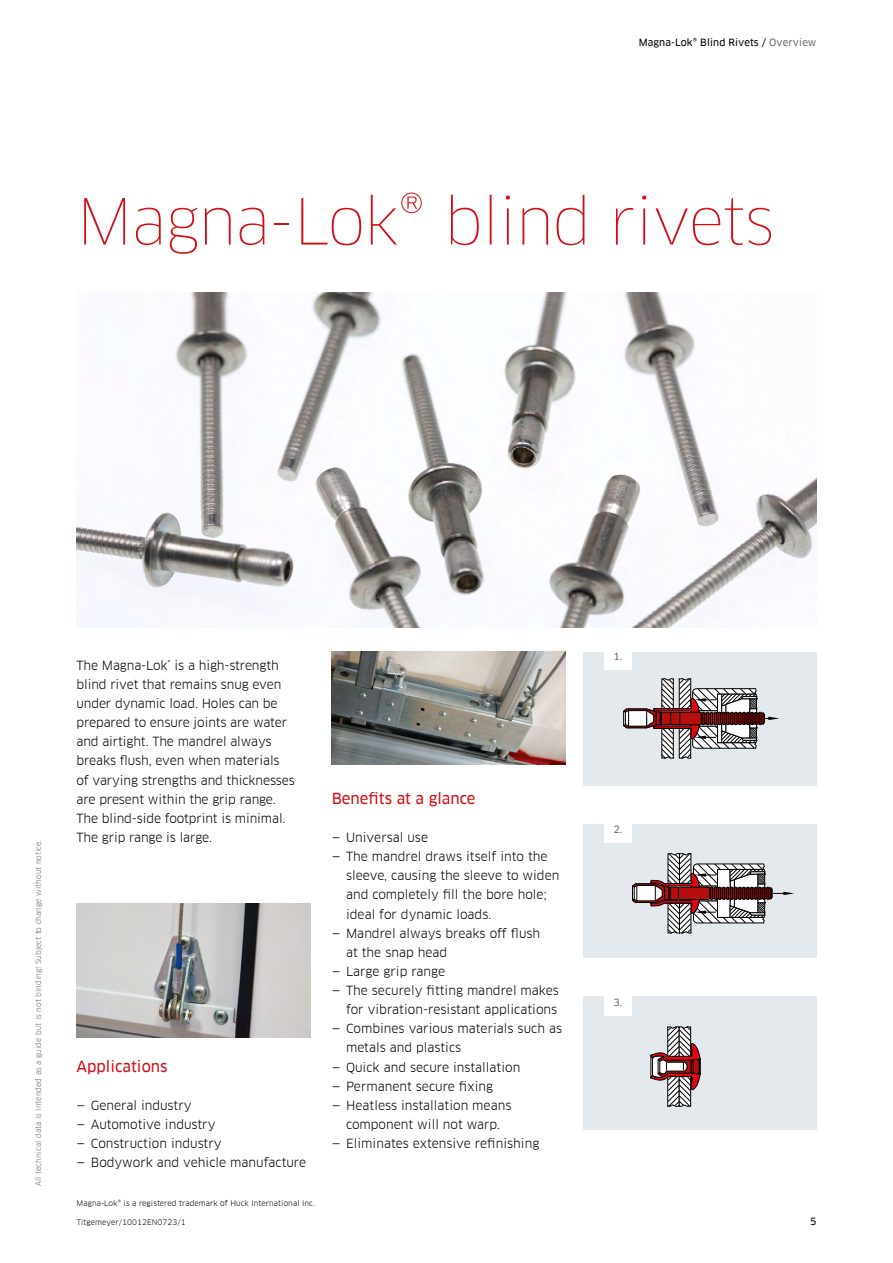
<style>
.page{position:relative;width:893px;height:1263px;background:#fff}
.page>*{position:absolute;margin:0;border:0;box-sizing:border-box;transform-origin:0 0}
.t1{font:100 61.8px "Clan Offc Pro";letter-spacing:-.02em;color:#d40f14}
.t2{font:15px "Clan Offc Pro News";color:#d40f14}
.t3{font:12.3px/19.2px "Clan Offc Pro";color:#000}
.t4{font:9.75px "Clan Offc Pro News";letter-spacing:.01em;color:#000}
.t5{font:9.75px "Clan Offc Pro News";color:#6b6e6e}
.t6{font:7.5px "Clan Offc Pro";letter-spacing:.01em;color:#000}
.t7{font:7.5px "Clan Offc Pro";letter-spacing:.01em;color:#6b6e6e}
.s1{color:#6b6e6e}
</style>
<div class="page">
<img style="left:332px;top:652px;width:234px;height:112px">
<img style="left:77px;top:904px;width:233px;height:133px">
<img style="left:77px;top:292px;width:739px;height:335px">
<div style="left:583px;top:652px;width:233px;height:134px;background:#e3e9ec"></div>
<svg style="left:623px;top:678px;width:156px;height:81px"></svg>
<div style="left:583px;top:824px;width:233px;height:134px;background:#e3e9ec"></div>
<svg style="left:632px;top:852px;width:162px;height:82px"></svg>
<div style="left:583px;top:996px;width:233px;height:134px;background:#e3e9ec"></div>
<svg style="left:650px;top:1026px;width:51px;height:81px"></svg>
<div style="left:604px;top:631px;width:28px;height:39px;background:#fff"></div>
<div style="left:604px;top:805px;width:28px;height:38px;background:#fff"></div>
<div style="left:604px;top:977px;width:28px;height:38px;background:#fff"></div>
<p class="t4" style="left:639px;top:37px;width:179px">Magna-Lok® Blind Rivets / <span class="s1">Overview</span></p>
<h1 class="t1" style="left:77px;top:186px;width:699px">Magna-Lok® blind rivets</h1>
<p class="t7" style="left:34px;top:1186px;width:348px;rotate:-90deg">All technical data is intended as a guide but is not binding! Subject to change without notice.</p>
<p class="t3" style="left:77px;top:655px;width:220px">The Magna-Lok<sup>®</sup> is a high-strength blind rivet that remains snug even under dynamic load. Holes can be prepared to ensure joints are water and airtight. The mandrel always breaks flush, even when materials of varying strengths and thicknesses are present within the grip range.<br>The blind-side footprint is minimal.<br>The grip range is large.</p>
<p class="t2" style="left:77px;top:1057px;width:93px">Applications</p>
<p class="t3" style="left:77px;top:1096px;width:117px">— General industry</p>
<p class="t3" style="left:77px;top:1115px;width:140px">— Automotive industry</p>
<p class="t3" style="left:77px;top:1134px;width:147px">— Construction industry</p>
<p class="t3" style="left:77px;top:1153px;width:231px">— Bodywork and vehicle manufacture</p>
<p class="t6" style="left:77px;top:1198px;width:240px">Magna-Lok® is a registered trademark of Huck International Inc.</p>
<p class="t2" style="left:332px;top:789px;width:145px">Benefits at a glance</p>
<p class="t3" style="left:332px;top:828px;width:98px">— Universal use</p>
<p class="t3" style="left:346px;top:847px;width:215px;text-indent:-14px">— The mandrel draws itself into the sleeve, causing the sleeve to widen and completely fill the bore hole; ideal for dynamic loads.</p>
<p class="t3" style="left:346px;top:923px;width:196px;text-indent:-14px">— Mandrel always breaks off flush at the snap head</p>
<p class="t3" style="left:332px;top:962px;width:115px">— Large grip range</p>
<p class="t3" style="left:332px;top:981px;width:229px;text-align:right">— The securely fitting mandrel makes for vibration-resistant applications</p>
<p class="t3" style="left:346px;top:1019px;width:218px;text-indent:-14px">— Combines various materials such as metals and plastics</p>
<p class="t3" style="left:332px;top:1057px;width:190px">— Quick and secure installation</p>
<p class="t3" style="left:332px;top:1076px;width:163px">— Permanent secure fixing</p>
<p class="t3" style="left:332px;top:1096px;width:181px;text-align:center">— Heatless installation means component will not warp.</p>
<p class="t3" style="left:332px;top:1134px;width:209px">— Eliminates extensive refinishing</p>
<p class="t5" style="left:613px;top:651px;width:10px">1.</p>
<p class="t5" style="left:613px;top:824px;width:10px">2.</p>
<p class="t5" style="left:613px;top:996px;width:10px">3.</p>
<p class="t6" style="left:77px;top:1217px;width:110px">Titgemeyer/10012EN0723/1</p>
<p class="t4" style="left:810px;top:1215px;width:8px">5</p>
</div>
